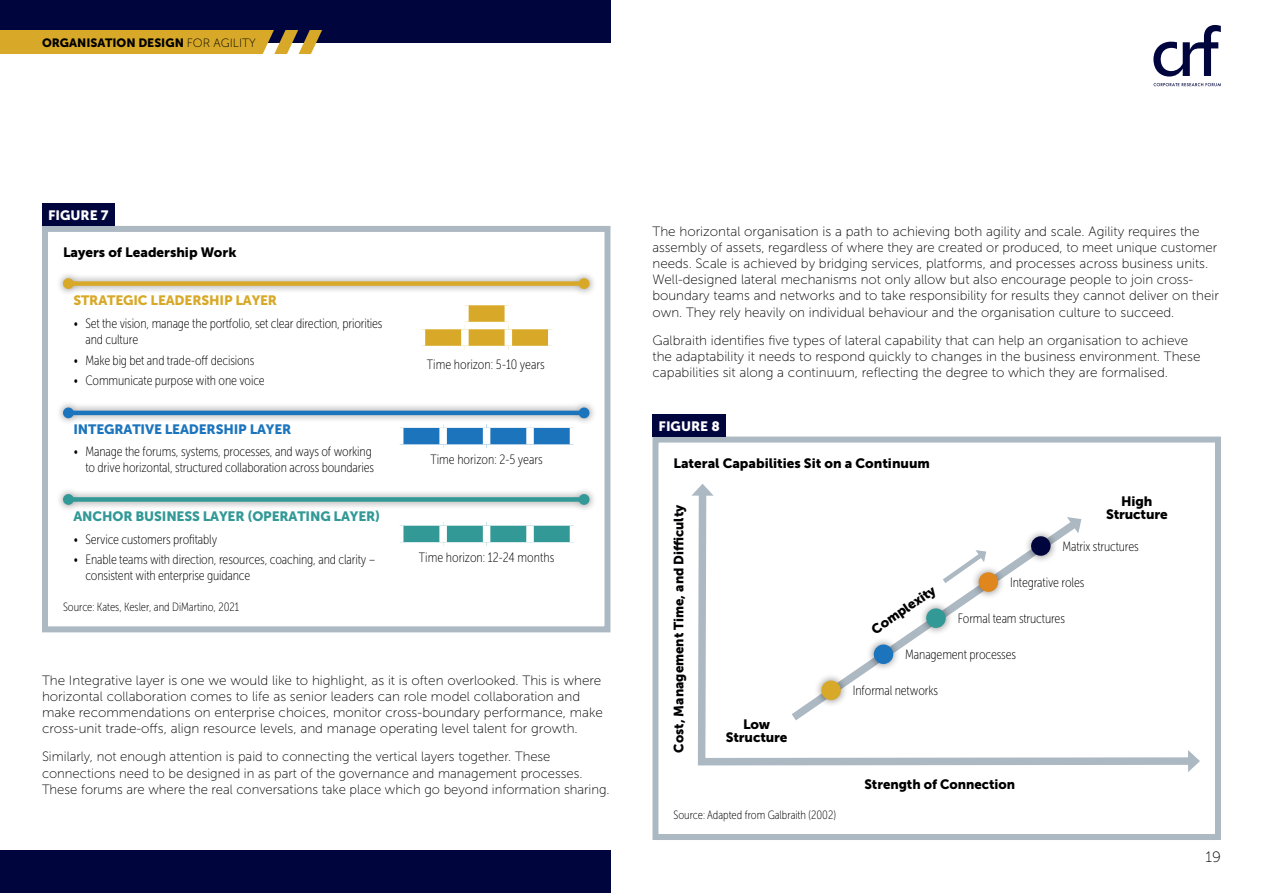
<style>
.page{position:relative;width:1263px;height:893px;background:#fff}
.page>*{position:absolute;margin:0;border:0;box-sizing:border-box;transform-origin:0 0}
.t1{font:15px "Museo Sans 100";color:#000}
.t2{font:13.5px/16.2px "Museo Sans 100";color:#000}
.t3{font:13.5px/16.2px "Museo Sans Cond 100";letter-spacing:-.01em;color:#000}
.t4{font:13.5px/13.5px "Museo Sans 900";color:#000;text-align:center}
.t5{font:13.5px "Museo Sans 900";letter-spacing:-.01em;color:#329996}
.t6{font:13.5px "Museo Sans 900";letter-spacing:-.01em;color:#1c75bc}
.t7{font:13.5px "Museo Sans 900";letter-spacing:-.01em;color:#d8a928}
.t8{font:13.5px "Museo Sans 900";color:#fff}
.t9{font:12px "Museo Sans Cond 100";color:#000}
.t10{font:12px "Museo Sans 900";color:#000}
.s1{font-family:"Museo Sans 100"}
</style>
<div class="page">
<div style="left:0;top:0;width:610px;height:42px;background:#00053e"></div>
<div style="left:0;top:851px;width:610px;height:42px;background:#00053e"></div>
<svg style="left:1153px;top:25px;width:68px;height:52px"></svg>
<svg style="left:1153px;top:83px;width:68px;height:3px"></svg>
<svg style="left:0;top:30px;width:322px;height:24px;background:#d0a532"></svg>
<div style="left:42px;top:226px;width:568px;height:406px;border:6px solid #acb8c2"></div>
<div style="left:42px;top:204px;width:73px;height:22px;background:#00053e"></div>
<div style="left:403px;top:428px;width:167px;height:16px;background:#1c75bc"></div>
<div style="left:439px;top:428px;width:8px;height:16px;background:#fff"></div>
<div style="left:483px;top:428px;width:7px;height:16px;background:#fff"></div>
<div style="left:526px;top:428px;width:8px;height:16px;background:#fff"></div>
<div style="left:403px;top:526px;width:167px;height:16px;background:#329996"></div>
<div style="left:439px;top:526px;width:8px;height:16px;background:#fff"></div>
<div style="left:483px;top:526px;width:7px;height:16px;background:#fff"></div>
<div style="left:526px;top:526px;width:8px;height:16px;background:#fff"></div>
<svg style="left:425px;top:305px;width:123px;height:41px"></svg>
<div style="left:461px;top:305px;width:8px;height:17px;background:#fff"></div>
<div style="left:505px;top:305px;width:7px;height:17px;background:#fff"></div>
<div style="left:418px;top:322px;width:47px;height:7px;background:#fff"></div>
<div style="left:465px;top:322px;width:43px;height:7px;background:#fff"></div>
<div style="left:461px;top:329px;width:8px;height:17px;background:#fff"></div>
<div style="left:508px;top:322px;width:47px;height:7px;background:#fff"></div>
<div style="left:505px;top:329px;width:7px;height:17px;background:#fff"></div>
<div style="left:55px;top:271px;width:542px;height:26px;background:#000;opacity:.5"></div>
<div style="left:68px;top:281px;width:516px;height:5px;background:#d8a928"></div>
<div style="left:63px;top:278px;width:11px;height:11px;background:#d8a928;border-radius:50%"></div>
<div style="left:579px;top:278px;width:10px;height:11px;background:#d8a928;border-radius:50%"></div>
<div style="left:55px;top:400px;width:542px;height:26px;background:#000;opacity:.5"></div>
<hr style="left:68px;top:411px;width:516px;height:4px;background:#1c75bc">
<div style="left:63px;top:407px;width:11px;height:11px;background:#1c75bc;border-radius:50%"></div>
<div style="left:579px;top:407px;width:10px;height:11px;background:#1c75bc;border-radius:50%"></div>
<div style="left:55px;top:486px;width:542px;height:26px;background:#000;opacity:.5"></div>
<div style="left:68px;top:497px;width:516px;height:5px;background:#329996"></div>
<div style="left:63px;top:494px;width:11px;height:11px;background:#329996;border-radius:50%"></div>
<div style="left:579px;top:494px;width:10px;height:11px;background:#329996;border-radius:50%"></div>
<div style="left:652px;top:437px;width:569px;height:403px;border:6px solid #acb8c2"></div>
<div style="left:652px;top:414px;width:74px;height:23px;background:#00053e"></div>
<svg style="left:697px;top:496px;width:491px;height:270px"></svg>
<svg style="left:1188px;top:750px;width:12px;height:22px"></svg>
<svg style="left:691px;top:484px;width:23px;height:12px"></svg>
<svg style="left:783px;top:513px;width:303px;height:215px"></svg>
<svg style="left:1067px;top:517px;width:14px;height:16px"></svg>
<div style="left:918px;top:600px;width:35px;height:36px;background:#000;opacity:.5"></div>
<div style="left:926px;top:608px;width:20px;height:20px;background:#329996;border-radius:50%"></div>
<div style="left:971px;top:564px;width:35px;height:36px;background:#000;opacity:.5"></div>
<div style="left:979px;top:572px;width:19px;height:20px;background:#df861e;border-radius:50%"></div>
<div style="left:1023px;top:528px;width:35px;height:36px;background:#000;opacity:.5"></div>
<div style="left:1031px;top:536px;width:19px;height:20px;background:#00053e;border-radius:50%"></div>
<div style="left:866px;top:636px;width:35px;height:36px;background:#000;opacity:.5"></div>
<div style="left:874px;top:644px;width:19px;height:20px;background:#1c75bc;border-radius:50%"></div>
<div style="left:813px;top:672px;width:35px;height:36px;background:#000;opacity:.5"></div>
<div style="left:821px;top:681px;width:20px;height:19px;background:#d8a928;border-radius:50%"></div>
<svg style="left:938px;top:549px;width:49px;height:38px"></svg>
<p class="t10" style="left:42px;top:35px;width:215px">ORGANISATION DESIGN <span class="s1">FOR AGILITY</span></p>
<p class="t8" style="left:48px;top:208px;width:62px">FIGURE 7</p>
<p class="t4" style="left:63px;top:246px;width:175px">Layers of Leadership Work</p>
<p class="t7" style="left:73px;top:293px;width:205px">STRATEGIC LEADERSHIP LAYER</p>
<p class="t3" style="left:85px;top:315px;width:298px;text-indent:-12px">• Set the vision, manage the portfolio, set clear direction, priorities and culture</p>
<p class="t3" style="left:73px;top:352px;width:182px">• Make big bet and trade-off decisions</p>
<p class="t3" style="left:73px;top:373px;width:193px">• Communicate purpose with one voice</p>
<p class="t6" style="left:73px;top:421px;width:220px">INTEGRATIVE LEADERSHIP LAYER</p>
<p class="t3" style="left:73px;top:444px;width:302px;text-align:right">• Manage the forums, systems, processes, and ways of working to drive horizontal, structured collaboration across boundaries</p>
<p class="t5" style="left:73px;top:509px;width:308px">ANCHOR BUSINESS LAYER (OPERATING LAYER)</p>
<p class="t3" style="left:73px;top:531px;width:145px">• Service customers profitably</p>
<p class="t3" style="left:85px;top:552px;width:292px;text-indent:-12px">• Enable teams with direction, resources, coaching, and clarity – consistent with enterprise guidance</p>
<p class="t9" style="left:63px;top:601px;width:178px">Source: Kates, Kesler, and DiMartino, 2021</p>
<p class="t3" style="left:427px;top:356px;width:119px">Time horizon: 5-10 years</p>
<p class="t3" style="left:430px;top:452px;width:114px">Time horizon: 2-5 years</p>
<p class="t3" style="left:419px;top:549px;width:137px">Time horizon: 12-24 months</p>
<p class="t2" style="left:42px;top:672px;width:562px">The Integrative layer is one we would like to highlight, as it is often overlooked. This is where horizontal collaboration comes to life as senior leaders can role model collaboration and make recommendations on enterprise choices, monitor cross-boundary performance, make cross-unit trade-offs, align resource levels, and manage operating level talent for growth.</p>
<p class="t2" style="left:42px;top:749px;width:569px">Similarly, not enough attention is paid to connecting the vertical layers together. These connections need to be designed in as part of the governance and management processes.<br>These forums are where the real conversations take place which go beyond information sharing.</p>
<p class="t2" style="left:652px;top:223px;width:568px">The horizontal organisation is a path to achieving both agility and scale. Agility requires the assembly of assets, regardless of where they are created or produced, to meet unique customer needs. Scale is achieved by bridging services, platforms, and processes across business units.<br>Well-designed lateral mechanisms not only allow but also encourage people to join cross&shy;boundary teams and networks and to take responsibility for results they cannot deliver on their own. They rely heavily on individual behaviour and the organisation culture to succeed.</p>
<p class="t2" style="left:652px;top:332px;width:549px">Galbraith identifies five types of lateral capability that can help an organisation to achieve the adaptability it needs to respond quickly to changes in the business environment. These capabilities sit along a continuum, reflecting the degree to which they are formalised.</p>
<p class="t8" style="left:659px;top:418px;width:63px">FIGURE 8</p>
<p class="t4" style="left:673px;top:457px;width:258px">Lateral Capabilities Sit on a Continuum</p>
<p class="t4" style="left:672px;top:753px;width:249px;rotate:-90deg">Cost, Management Time, and Difficulty</p>
<p class="t4" style="left:864px;top:777px;width:152px">Strength of Connection</p>
<p class="t4" style="left:1106px;top:494px;width:63px">High<br>Structure</p>
<p class="t3" style="left:1062px;top:538px;width:78px">Matrix structures</p>
<p class="t3" style="left:1010px;top:575px;width:76px">Integrative roles</p>
<p class="t4" style="left:869px;top:625px;width:76px;rotate:-35deg">Complexity</p>
<p class="t3" style="left:958px;top:611px;width:109px">Formal team structures</p>
<p class="t3" style="left:905px;top:647px;width:112px">Management processes</p>
<p class="t3" style="left:853px;top:683px;width:87px">Informal networks</p>
<p class="t4" style="left:726px;top:717px;width:63px">Low<br>Structure</p>
<p class="t9" style="left:673px;top:808px;width:164px">Source: Adapted from Galbraith (2002)</p>
<p class="t1" style="left:1205px;top:849px;width:17px">19</p>
</div>
